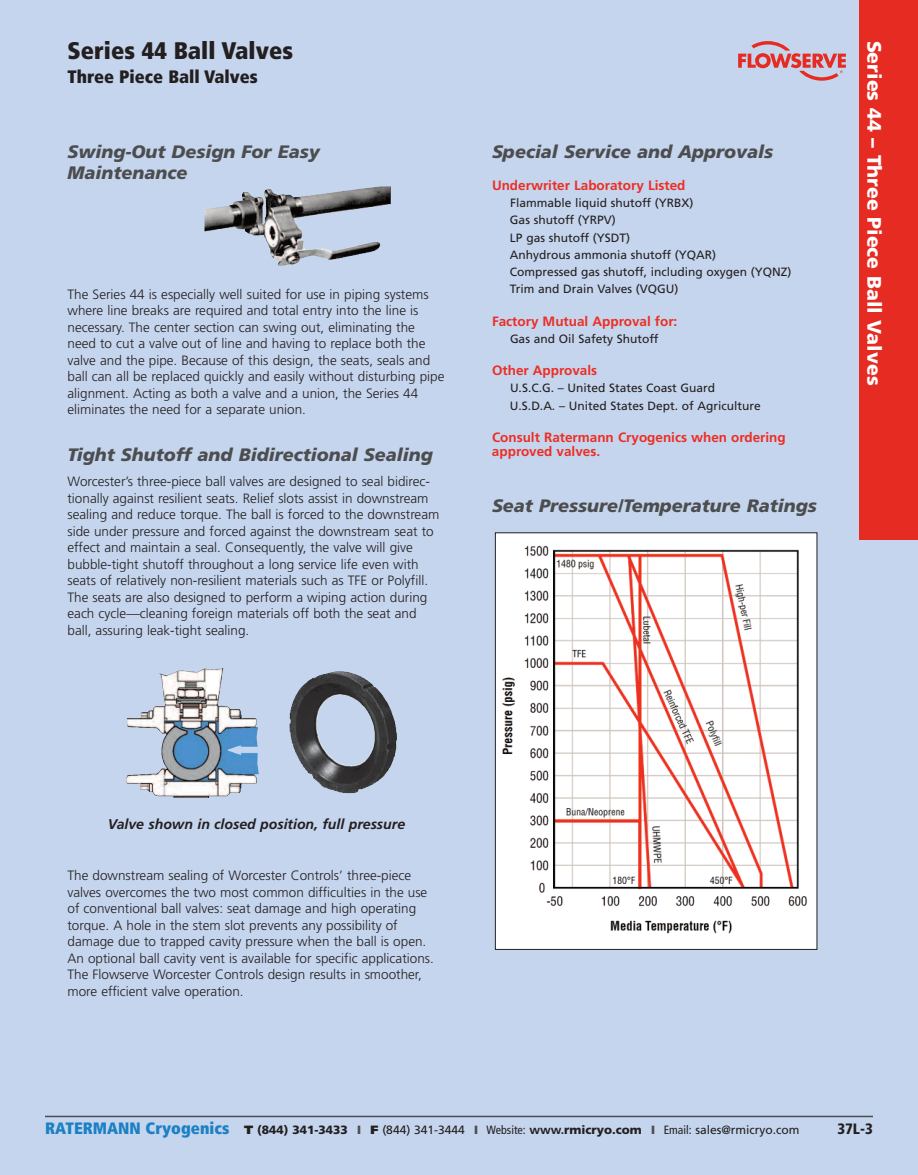
<style>
.page{position:relative;width:918px;height:1175px;background:#fff}
.page>*{position:absolute;margin:0;border:0;box-sizing:border-box;transform-origin:0 0}
.t1{font:900 condensed 24px "Frutiger";color:#231f20}
.t2{font:900 19.5px "Frutiger";color:#fff}
.t3{font:italic 900 18px/21px "Frutiger";color:#4c4d4f}
.t4{font:900 condensed 18px "Frutiger";color:#231f20}
.t5{font:900 condensed 15px "Frutiger";color:#231f20}
.t6{font:italic 700 14.1px "Frutiger";color:#231f20}
.t7{font:300 13.5px/16.5px "Frutiger";color:#231f20}
.t8{font:700 13.5px/14.2px "Frutiger";color:#ec2e24}
.t9{font:12px/17.2px "Frutiger";color:#231f20}
.s1{font-weight:900;font-stretch:condensed;font-size:16.5px;color:#1b81c4}
.s2{font-weight:900}
.s3{color:#4c4d4f}
.s4{font-stretch:condensed}
.s5{font-weight:700}
</style>
<div class="page">
<div style="left:0;top:0;width:918px;height:1174px;background:#c5d5ed"></div>
<hr style="left:45px;top:1115px;width:828px;height:2px;background:#4c4d4f">
<div style="left:860px;top:0;width:58px;height:540px;background:#e62b23"></div>
<svg style="left:738px;top:41px;width:108px;height:40px"></svg>
<img style="left:207px;top:204px;width:184px;height:62px">
<img style="left:126px;top:668px;width:133px;height:130px">
<img style="left:317px;top:672px;width:80px;height:116px">
<div style="left:495px;top:533px;width:322px;height:416px;background:#fff"></div>
<img style="left:502px;top:545px;width:306px;height:389px">
<h1 class="t1" style="left:68px;top:40px;width:227px">Series 44 Ball Valves</h1>
<h3 class="t4" style="left:68px;top:69px;width:192px">Three Piece Ball Valves</h3>
<h3 class="t3" style="left:68px;top:142px;width:254px">Swing-Out Design For Easy<br>Maintenance</h3>
<p class="t7" style="left:67px;top:287px;width:379px">The Series 44 is especially well suited for use in piping systems where line breaks are required and total entry into the line is necessary. The center section can swing out, eliminating the need to cut a valve out of line and having to replace both the valve and the pipe. Because of this design, the seats, seals and ball can all be replaced quickly and easily without disturbing pipe alignment. Acting as both a valve and a union, the Series 44 eliminates the need for a separate union.</p>
<h3 class="t3" style="left:68px;top:445px;width:367px">Tight Shutoff and Bidirectional Sealing</h3>
<p class="t7" style="left:68px;top:474px;width:373px">Worcester’s three-piece ball valves are designed to seal bidirec&shy;tionally against resilient seats. Relief slots assist in downstream sealing and reduce torque. The ball is forced to the downstream side under pressure and forced against the downstream seat to effect and maintain a seal. Consequently, the valve will give bubble-tight shutoff throughout a long service life even with seats of relatively non-resilient materials such as TFE or Polyfill.<br>The seats are also designed to perform a wiping action during each cycle—cleaning foreign materials off both the seat and ball, assuring leak-tight sealing.</p>
<h3 class="t3" style="left:492px;top:142px;width:283px">Special Service and Approvals</h3>
<p class="t8" style="left:492px;top:179px;width:195px">Underwriter Laboratory Listed</p>
<p class="t9" style="left:510px;top:195px;width:283px">Flammable liquid shutoff (YRBX)<br>Gas shutoff (YRPV)<br>LP gas shutoff (YSDT)<br>Anhydrous ammonia shutoff (YQAR)<br>Compressed gas shutoff, including oxygen (YQNZ)<br>Trim and Drain Valves (VQGU)</p>
<p class="t8" style="left:492px;top:315px;width:187px">Factory Mutual Approval for:</p>
<p class="t9" style="left:510px;top:331px;width:150px">Gas and Oil Safety Shutoff</p>
<p class="t8" style="left:492px;top:364px;width:107px">Other Approvals</p>
<p class="t9" style="left:510px;top:380px;width:252px">U.S.C.G. – United States Coast Guard<br>U.S.D.A. – United States Dept. of Agriculture</p>
<p class="t8" style="left:492px;top:431px;width:295px">Consult Ratermann Cryogenics when ordering approved valves.</p>
<h3 class="t3" style="left:492px;top:496px;width:326px">Seat Pressure/Temperature Ratings</h3>
<h2 class="t2" style="left:882px;top:40px;width:346px;rotate:90deg">Series 44 – Three Piece Ball Valves</h2>
<p class="t6" style="left:108px;top:818px;width:299px">Valve shown in closed position, full pressure</p>
<p class="t7" style="left:68px;top:868px;width:368px">The downstream sealing of Worcester Controls’ three-piece valves overcomes the two most common difficulties in the use of conventional ball valves: seat damage and high operating torque. A hole in the stem slot prevents any possibility of damage due to trapped cavity pressure when the ball is open.<br>An optional ball cavity vent is available for specific applications.<br>The Flowserve Worcester Controls design results in smoother, more efficient valve operation.</p>
<p class="t9" style="left:45px;top:1122px;width:756px"><span class="s1">RATERMANN Cryogenics</span> <span class="s2">T</span> <span class="s2">(844) 341-3433</span> <span class="s3">❙</span> <span class="s2">F</span> (844) 341-3444 <span class="s3">❙</span> <span class="s4">Website:</span> <span class="s5">www.</span><span class="s2">rmicryo.com</span> <span class="s3">❙</span> <span class="s4">Email:</span> sales@rmicryo.com</p>
<p class="t5" style="left:837px;top:1123px;width:37px">37L-3</p>
</div>
